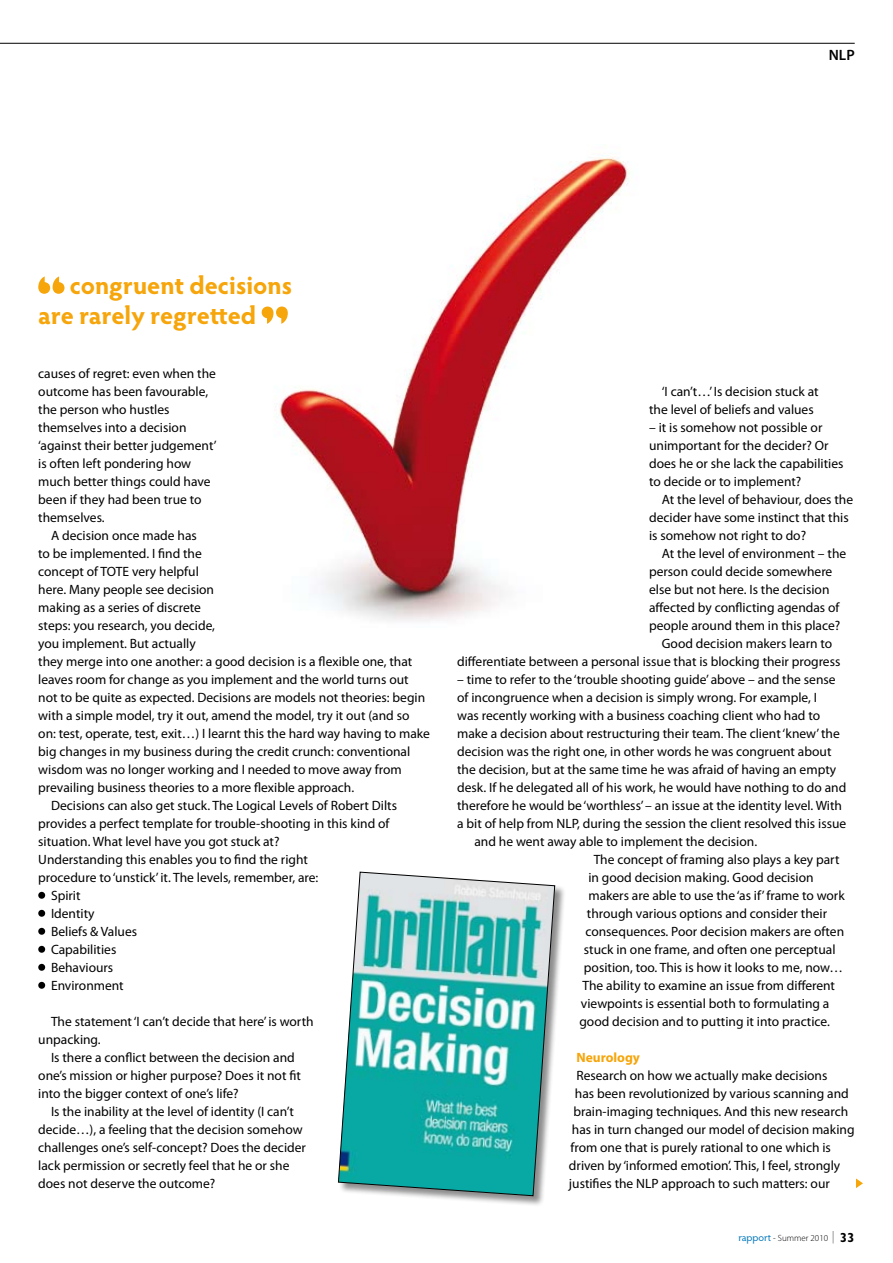
<style>
.page{position:relative;width:893px;height:1263px;background:#fff}
.page>*{position:absolute;margin:0;border:0;box-sizing:border-box;transform-origin:0 0}
.t1{font:700 25.5px/30px "Hypatia Sans Pro";letter-spacing:-.005em;color:#f6a50a}
.t2{font:600 15px "Myriad Pro";color:#000}
.t3{font:13.5px/18px "Myriad Pro";color:#000}
.t4{font:700 13.5px "Myriad Pro";color:#f6a50a}
.t5{font:300 9px "Myriad Pro";color:#000}
.s1{font-family:"Hypatia Sans Pro";font-weight:400;font-size:10.5px;color:#07b}
.s2{font-family:"Hypatia Sans Pro";font-weight:200;font-size:13.5px}
.s3{font-family:"Hypatia Sans Pro";font-weight:700;font-size:13.5px}
</style>
<div class="page">
<img style="left:261px;top:155px;width:369px;height:466px">
<div style="left:338px;top:871px;width:228px;height:336px;background:#000;opacity:.45"></div>
<svg style="left:338px;top:871px;width:217px;height:325px;background:#61bebb"></svg>
<div style="left:38px;top:892px;width:7px;height:7px;background:#000;border-radius:50%"></div>
<div style="left:38px;top:910px;width:7px;height:7px;background:#000;border-radius:50%"></div>
<div style="left:38px;top:928px;width:7px;height:7px;background:#000;border-radius:50%"></div>
<div style="left:38px;top:946px;width:7px;height:7px;background:#000;border-radius:50%"></div>
<div style="left:38px;top:964px;width:7px;height:7px;background:#000;border-radius:50%"></div>
<div style="left:38px;top:982px;width:7px;height:7px;background:#000;border-radius:50%"></div>
<svg style="left:856px;top:1178px;width:7px;height:10px"></svg>
<svg style="left:38px;top:276px;width:26px;height:18px"></svg>
<svg style="left:262px;top:306px;width:26px;height:18px"></svg>
<hr style="left:0;top:43px;width:855px;height:1px;background:#000">
<p class="t2" style="left:829px;top:45px;width:27px">NLP</p>
<h1 class="t1" style="left:38px;top:269px;width:255px;text-indent:31px">congruent decisions are rarely regretted</h1>
<p class="t3" style="left:38px;top:364px;width:180px">causes of regret: even when the outcome has been favourable, the person who hustles themselves into a decision ‘against their better judgement’ is often left pondering how much better things could have been if they had been true to themselves.</p>
<p class="t3" style="left:51px;top:526px;width:147px">A decision once made has</p>
<p class="t3" style="left:38px;top:544px;width:165px">to be implemented. I find the</p>
<p class="t3" style="left:38px;top:562px;width:162px">concept of TOTE very helpful</p>
<p class="t3" style="left:38px;top:580px;width:177px">here. Many people see decision</p>
<p class="t3" style="left:38px;top:598px;width:164px">making as a series of discrete</p>
<p class="t3" style="left:38px;top:616px;width:178px">steps: you research, you decide,</p>
<p class="t3" style="left:38px;top:634px;width:159px">you implement. But actually</p>
<p class="t3" style="left:38px;top:652px;width:376px">they merge into one another: a good decision is a flexible one, that</p>
<p class="t3" style="left:38px;top:670px;width:372px">leaves room for change as you implement and the world turns out</p>
<p class="t3" style="left:38px;top:688px;width:388px">not to be quite as expected. Decisions are models not theories: begin</p>
<p class="t3" style="left:38px;top:706px;width:373px">with a simple model, try it out, amend the model, try it out (and so</p>
<p class="t3" style="left:38px;top:724px;width:393px">on: test, operate, test, exit…) I learnt this the hard way having to make</p>
<p class="t3" style="left:38px;top:742px;width:373px">big changes in my business during the credit crunch: conventional</p>
<p class="t3" style="left:38px;top:760px;width:365px">wisdom was no longer working and I needed to move away from</p>
<p class="t3" style="left:38px;top:778px;width:317px">prevailing business theories to a more flexible approach.</p>
<p class="t3" style="left:51px;top:796px;width:348px">Decisions can also get stuck. The Logical Levels of Robert Dilts</p>
<p class="t3" style="left:38px;top:814px;width:353px">provides a perfect template for trouble-shooting in this kind of</p>
<p class="t3" style="left:38px;top:832px;width:243px">situation. What level have you got stuck at?</p>
<p class="t3" style="left:38px;top:850px;width:271px">Understanding this enables you to find the right</p>
<p class="t3" style="left:38px;top:868px;width:282px">procedure to ‘unstick’ it. The levels, remember, are:</p>
<p class="t3" style="left:51px;top:886px;width:31px">Spirit</p>
<p class="t3" style="left:51px;top:904px;width:45px">Identity</p>
<p class="t3" style="left:51px;top:922px;width:88px">Beliefs &amp; Values</p>
<p class="t3" style="left:51px;top:940px;width:67px">Capabilities</p>
<p class="t3" style="left:51px;top:958px;width:64px">Behaviours</p>
<p class="t3" style="left:51px;top:976px;width:74px">Environment</p>
<p class="t3" style="left:38px;top:1012px;width:277px;text-indent:13px">The statement ‘I can’t decide that here’ is worth unpacking.</p>
<p class="t3" style="left:38px;top:1048px;width:264px;text-indent:13px">Is there a conflict between the decision and one’s mission or higher purpose? Does it not fit into the bigger context of one’s life?</p>
<p class="t3" style="left:38px;top:1102px;width:269px;text-indent:13px">Is the inability at the level of identity (I can’t decide…), a feeling that the decision somehow challenges one’s self-concept? Does the decider lack permission or secretly feel that he or she does not deserve the outcome?</p>
<p class="t3" style="left:649px;top:382px;width:171px;text-indent:13px">‘I can’t…’ Is decision stuck at the level of beliefs and values</p>
<p class="t3" style="left:649px;top:418px;width:196px">– it is somehow not possible or unimportant for the decider? Or does he or she lack the capabilities to decide or to implement?</p>
<p class="t3" style="left:649px;top:490px;width:206px;text-indent:13px">At the level of behaviour, does the decider have some instinct that this is somehow not right to do?</p>
<p class="t3" style="left:662px;top:544px;width:186px">At the level of environment – the</p>
<p class="t3" style="left:649px;top:562px;width:185px">person could decide somewhere</p>
<p class="t3" style="left:649px;top:580px;width:182px">else but not here. Is the decision</p>
<p class="t3" style="left:649px;top:598px;width:192px">affected by conflicting agendas of</p>
<p class="t3" style="left:649px;top:616px;width:193px">people around them in this place?</p>
<p class="t3" style="left:662px;top:634px;width:172px">Good decision makers learn to</p>
<p class="t3" style="left:457px;top:652px;width:385px">differentiate between a personal issue that is blocking their progress</p>
<p class="t3" style="left:457px;top:670px;width:380px">– time to refer to the ‘trouble shooting guide’ above – and the sense</p>
<p class="t3" style="left:457px;top:688px;width:361px">of incongruence when a decision is simply wrong. For example, I</p>
<p class="t3" style="left:457px;top:706px;width:365px">was recently working with a business coaching client who had to</p>
<p class="t3" style="left:457px;top:724px;width:384px">make a decision about restructuring their team. The client ‘knew’ the</p>
<p class="t3" style="left:457px;top:742px;width:376px">decision was the right one, in other words he was congruent about</p>
<p class="t3" style="left:457px;top:760px;width:381px">the decision, but at the same time he was afraid of having an empty</p>
<p class="t3" style="left:457px;top:778px;width:391px">desk. If he delegated all of his work, he would have nothing to do and</p>
<p class="t3" style="left:457px;top:796px;width:386px">therefore he would be ‘worthless’ – an issue at the identity level. With</p>
<p class="t3" style="left:457px;top:814px;width:391px">a bit of help from NLP, during the session the client resolved this issue</p>
<p class="t3" style="left:474px;top:832px;width:284px">and he went away able to implement the decision.</p>
<p class="t3" style="left:594px;top:850px;width:247px">The concept of framing also plays a key part</p>
<p class="t3" style="left:588px;top:868px;width:227px">in good decision making. Good decision</p>
<p class="t3" style="left:588px;top:886px;width:258px">makers are able to use the ‘as if’ frame to work</p>
<p class="t3" style="left:587px;top:904px;width:242px">through various options and consider their</p>
<p class="t3" style="left:585px;top:922px;width:260px">consequences. Poor decision makers are often</p>
<p class="t3" style="left:584px;top:940px;width:253px">stuck in one frame, and often one perceptual</p>
<p class="t3" style="left:584px;top:958px;width:261px">position, too. This is how it looks to me, now…</p>
<p class="t3" style="left:582px;top:976px;width:254px">The ability to examine an issue from different</p>
<p class="t3" style="left:581px;top:994px;width:250px">viewpoints is essential both to formulating a</p>
<p class="t3" style="left:579px;top:1012px;width:252px">good decision and to putting it into practice.</p>
<p class="t4" style="left:576px;top:1048px;width:65px">Neurology</p>
<p class="t3" style="left:576px;top:1066px;width:252px">Research on how we actually make decisions</p>
<p class="t3" style="left:575px;top:1084px;width:275px">has been revolutionized by various scanning and</p>
<p class="t3" style="left:573px;top:1102px;width:276px">brain-imaging techniques. And this new research</p>
<p class="t3" style="left:572px;top:1120px;width:284px">has in turn changed our model of decision making</p>
<p class="t3" style="left:570px;top:1138px;width:262px">from one that is purely rational to one which is</p>
<p class="t3" style="left:569px;top:1156px;width:273px">driven by ‘informed emotion’. This, I feel, strongly</p>
<p class="t3" style="left:569px;top:1174px;width:262px">justifies the NLP approach to such matters: our</p>
<p class="t5" style="left:738px;top:1232px;width:118px"><span class="s1">rapport</span> - Summer 2010 <span class="s2">|</span> <span class="s3">33</span></p>
</div>
